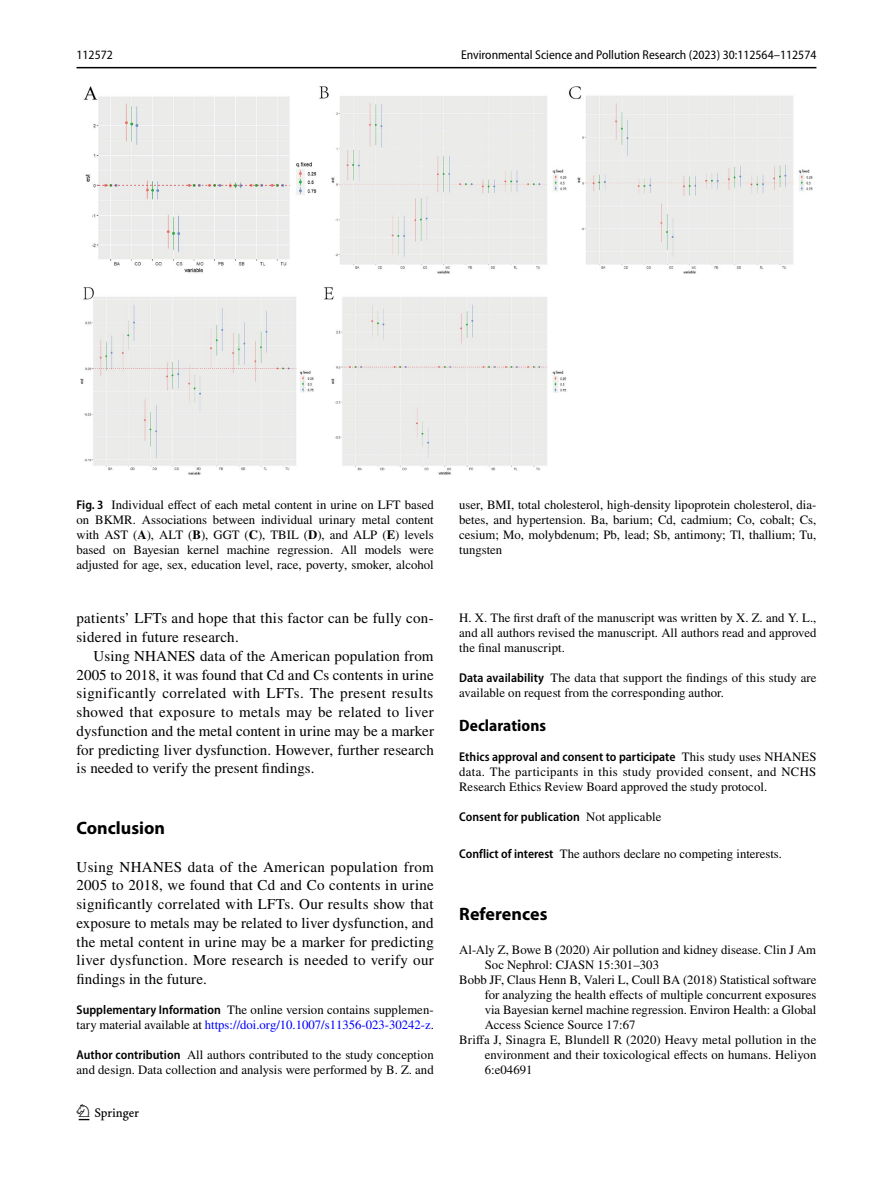
<style>
.page{position:relative;width:893px;height:1187px;background:#fff}
.page>*{position:absolute;margin:0;border:0;box-sizing:border-box;transform-origin:0 0}
.t1{font:22.5px "Springnew Regular 3";color:#000}
.t2{font:700 18px "Myriad Pro";color:#000}
.t3{font:700 semi-condensed 16.5px "Myriad Pro";letter-spacing:.005em;color:#000}
.t4{font:15px/18.8px "STIX";letter-spacing:.02em;color:#000;text-align:justify}
.t5{font:12.75px/15px "STIX";letter-spacing:.005em;color:#000}
.t6{font:600 semi-condensed 12.75px "Myriad Pro";letter-spacing:.005em;color:#000}
.t7{font:semi-condensed 12.75px "Myriad Pro";color:#000}
.s1{font-family:"Myriad Pro";font-weight:600;font-stretch:semi-condensed}
.s2{font-weight:700}
.s3{color:#00f}
.s4{font-family:"STIX";font-weight:400;font-stretch:normal}
</style>
<div class="page">
<hr style="left:77px;top:67px;width:739px;height:1px;background:#000">
<img style="left:81px;top:87px;width:731px;height:387px">
<p class="t7" style="left:77px;top:48px;width:38px">112572</p>
<p class="t7" style="left:461px;top:48px;width:357px">Environmental Science and Pollution Research (2023) 30:112564–112574</p>
<p class="t5" style="left:77px;top:498px;width:359px;text-align:justify"><span class="s1">Fig. 3</span> Individual effect of each metal content in urine on LFT based on BKMR. Associations between individual urinary metal content with AST (<span class="s2">A</span>), ALT (<span class="s2">B</span>), GGT (<span class="s2">C</span>), TBIL (<span class="s2">D</span>), and ALP (<span class="s2">E</span>) levels based on Bayesian kernel machine regression. All models were adjusted for age, sex, education level, race, poverty, smoker, alcohol</p>
<p class="t5" style="left:459px;top:498px;width:359px;text-align:justify">user, BMI, total cholesterol, high-density lipoprotein cholesterol, dia&shy;betes, and hypertension. Ba, barium; Cd, cadmium; Co, cobalt; Cs, cesium; Mo, molybdenum; Pb, lead; Sb, antimony; Tl, thallium; Tu, tungsten</p>
<p class="t4" style="left:77px;top:609px;width:359px">patients’ LFTs and hope that this factor can be fully con&shy;sidered in future research.</p>
<p class="t4" style="left:77px;top:647px;width:359px;text-indent:17px">Using NHANES data of the American population from 2005 to 2018, it was found that Cd and Cs contents in urine significantly correlated with LFTs. The present results showed that exposure to metals may be related to liver dysfunction and the metal content in urine may be a marker for predicting liver dysfunction. However, further research is needed to verify the present findings.</p>
<h2 class="t2" style="left:77px;top:816px;width:90px">Conclusion</h2>
<p class="t4" style="left:77px;top:858px;width:359px">Using NHANES data of the American population from 2005 to 2018, we found that Cd and Co contents in urine significantly correlated with LFTs. Our results show that exposure to metals may be related to liver dysfunction, and the metal content in urine may be a marker for predicting liver dysfunction. More research is needed to verify our findings in the future.</p>
<p class="t5" style="left:77px;top:1003px;width:359px"><span class="s1">Supplementary Information</span> The online version contains supplemen&shy;tary material available at <span class="s3">https://doi.org/10.1007/s11356-023-30242-z</span>.</p>
<p class="t5" style="left:77px;top:1048px;width:359px"><span class="s1">Author contribution</span> All authors contributed to the study conception and design. Data collection and analysis were performed by B. Z. and</p>
<h1 class="t1" style="left:79px;top:1104px;width:62px">1 3</h1>
<p class="t5" style="left:459px;top:610px;width:359px;text-align:justify">H. X. The first draft of the manuscript was written by X. Z. and Y. L., and all authors revised the manuscript. All authors read and approved the final manuscript.</p>
<p class="t5" style="left:459px;top:670px;width:359px"><span class="s1">Data availability</span> The data that support the findings of this study are available on request from the corresponding author.</p>
<p class="t3" style="left:459px;top:715px;width:88px">Declarations</p>
<p class="t6" style="left:459px;top:749px;width:359px">Ethics approval and consent to participate <span class="s4">This study uses NHANES</span></p>
<p class="t5" style="left:459px;top:764px;width:358px">data. The participants in this study provided consent, and NCHS<br>Research Ethics Review Board approved the study protocol.</p>
<p class="t6" style="left:459px;top:809px;width:204px">Consent for publication <span class="s4">Not applicable</span></p>
<p class="t5" style="left:459px;top:847px;width:324px"><span class="s1">Conflict of interest</span> The authors declare no competing interests.</p>
<h2 class="t2" style="left:459px;top:902px;width:90px">References</h2>
<p class="t5" style="left:459px;top:943px;width:358px">Al-Aly Z, Bowe B (2020) Air pollution and kidney disease. Clin J Am</p>
<p class="t5" style="left:485px;top:958px;width:176px">Soc Nephrol: CJASN 15:301–303</p>
<p class="t5" style="left:459px;top:973px;width:359px">Bobb JF, Claus Henn B, Valeri L, Coull BA (2018) Statistical software</p>
<p class="t5" style="left:485px;top:988px;width:333px">for analyzing the health effects of multiple concurrent exposures</p>
<p class="t5" style="left:485px;top:1003px;width:333px">via Bayesian kernel machine regression. Environ Health: a Global</p>
<p class="t5" style="left:485px;top:1018px;width:152px">Access Science Source 17:67</p>
<p class="t5" style="left:459px;top:1033px;width:359px">Briffa J, Sinagra E, Blundell R (2020) Heavy metal pollution in the</p>
<p class="t5" style="left:485px;top:1048px;width:333px">environment and their toxicological effects on humans. Heliyon</p>
<p class="t5" style="left:485px;top:1063px;width:49px">6:e04691</p>
</div>
